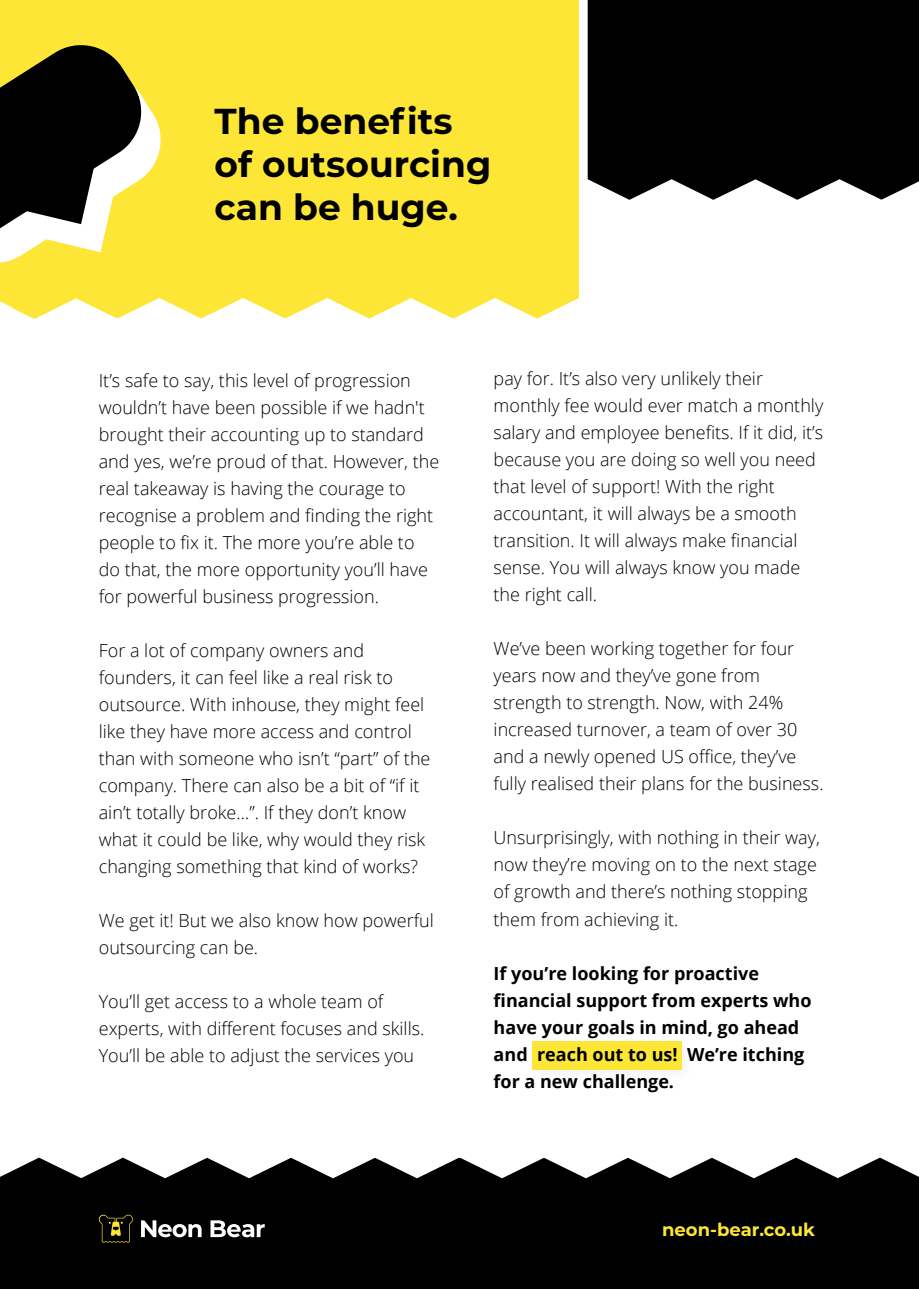
<style>
.page{position:relative;width:919px;height:1289px;background:#fff}
.page>*{position:absolute;margin:0;border:0;box-sizing:border-box;transform-origin:0 0}
.t1{font:700 36px/43.2px "Montserrat";color:#000}
.t2{font:300 18px/27px "Open Sans";color:#000}
.t3{font:700 18px/27px "Open Sans";color:#000}
.t4{font:700 18px "Montserrat";color:#fde635}
.t5{font:300 11.4px "Open Sans";color:#000;scale:.79 1}
</style>
<div class="page">
<div style="left:587px;top:0;width:331px;height:200px;background:#000"></div>
<div style="left:167px;top:0;width:412px;height:318px;background:#fde635"></div>
<img style="left:532px;top:1041px;width:150px;height:29px">
<div style="left:532px;top:1040px;width:149px;height:29px;background:#fde635"></div>
<svg style="left:0;top:1157px;width:439px;height:131px;background:#171717"></svg>
<svg style="left:439px;top:1157px;width:479px;height:131px;background:#141414"></svg>
<svg style="left:141px;top:1220px;width:60px;height:17px"></svg>
<svg style="left:210px;top:1220px;width:55px;height:17px"></svg>
<svg style="left:98px;top:1214px;width:35px;height:28px"></svg>
<svg style="left:0;top:0;width:167px;height:318px"></svg>
<h1 class="t1" style="left:214px;top:98px;width:278px">The benefits of outsourcing can be huge.</h1>
<p class="t2" style="left:99px;top:366px;width:342px">It’s safe to say, this level of progression wouldn’t have been possible if we hadn't brought their accounting up to standard and yes, we’re proud of that. However, the real takeaway is having the courage to recognise a problem and finding the right people to fix it. The more you’re able to do that, the more opportunity you’ll have for powerful business progression.</p>
<p class="t2" style="left:99px;top:636px;width:333px">For a lot of company owners and founders, it can feel like a real risk to outsource. With inhouse, they might feel like they have more access and control than with someone who isn’t “part” of the company. There can also be a bit of “if it ain’t totally broke…”. If they don’t know what it could be like, why would they risk changing something that kind of works?</p>
<p class="t2" style="left:99px;top:906px;width:336px">We get it! But we also know how powerful outsourcing can be.</p>
<p class="t2" style="left:99px;top:987px;width:327px">You’ll get access to a whole team of experts, with different focuses and skills.<br>You’ll be able to adjust the services you</p>
<p class="t2" style="left:493px;top:365px;width:331px">pay for. It’s also very unlikely their monthly fee would ever match a monthly salary and employee benefits. If it did, it’s because you are doing so well you need that level of support! With the right accountant, it will always be a smooth transition. It will always make financial sense. You will always know you made the right call.</p>
<p class="t2" style="left:493px;top:635px;width:331px">We’ve been working together for four years now and they’ve gone from strength to strength. Now, with 24% increased turnover, a team of over 30 and a newly opened US office, they’ve fully realised their plans for the business.</p>
<p class="t2" style="left:493px;top:824px;width:328px">Unsurprisingly, with nothing in their way, now they’re moving on to the next stage of growth and there’s nothing stopping them from achieving it.</p>
<p class="t3" style="left:493px;top:959px;width:319px">If you’re looking for proactive financial support from experts who have your goals in mind, go ahead and reach out to us! We’re itching for a new challenge.</p>
<p class="t5" style="left:533px;top:1046px;width:190px">https://neon-bear.co.uk/get-support/</p>
<p class="t4" style="left:662px;top:1216px;width:154px">neon-bear.co.uk</p>
</div>
